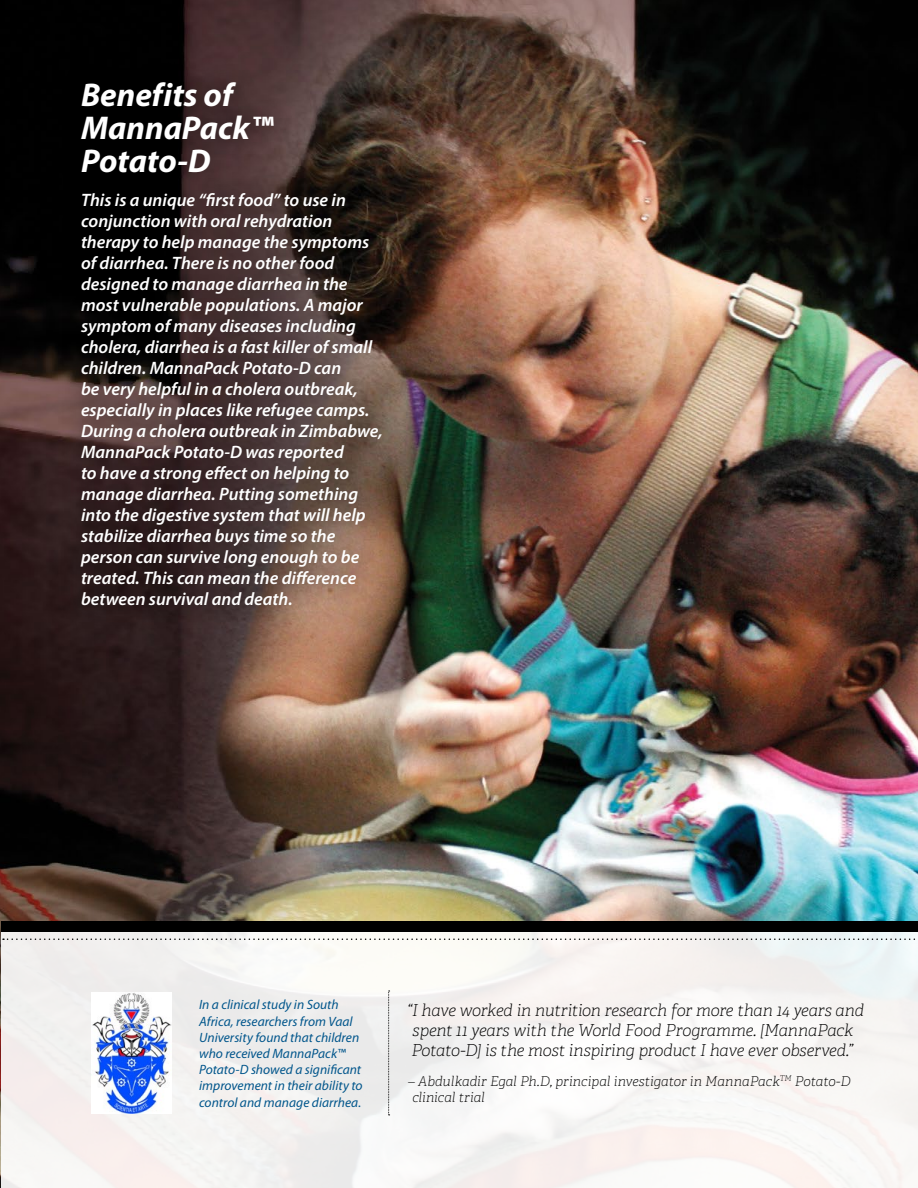
<style>
.page{position:relative;width:918px;height:1188px;background:#fff}
.page>*{position:absolute;margin:0;border:0;box-sizing:border-box;transform-origin:0 0}
.t1{font:italic 700 33px/33px "Myriad Pro";color:#fff}
.t2{font:italic 600 18px/21px "Myriad Pro";color:#fff}
.t3{font:italic 100 16.5px/19.8px "Adelle";letter-spacing:-.01em;color:#000}
.t4{font:italic 13.5px/16.2px "Myriad Pro";color:#00558b}
.t5{font:italic 100 13.5px/16.2px "Adelle";letter-spacing:-.005em;color:#000}
</style>
<div class="page">
<img style="left:0;top:0;width:918px;height:1188px">
<div style="left:2px;top:921px;width:916px;height:267px;background:#f7f4f2"></div>
<div style="left:2px;top:921px;width:916px;height:11px;background:#000"></div>
<svg style="left:388px;top:991px;width:2px;height:125px"></svg>
<img style="left:92px;top:992px;width:80px;height:122px">
<div style="left:59px;top:61px;width:342px;height:566px;background:#000;opacity:.75"></div>
<svg style="left:3px;top:938px;width:915px;height:2px"></svg>
<h1 class="t1" style="left:81px;top:77px;width:194px">Benefits of<br>MannaPack™<br>Potato-D</h1>
<p class="t2" style="left:81px;top:189px;width:303px">This is a unique “first food” to use in conjunction with oral rehydration therapy to help manage the symptoms of diarrhea. There is no other food designed to manage diarrhea in the most vulnerable populations. A major symptom of many diseases including cholera, diarrhea is a fast killer of small children. MannaPack Potato-D can<br>be very helpful in a cholera outbreak, especially in places like refugee camps.<br>During a cholera outbreak in Zimbabwe, MannaPack Potato-D was reported<br>to have a strong effect on helping to manage diarrhea. Putting something into the digestive system that will help stabilize diarrhea buys time so the person can survive long enough to be treated. This can mean the difference between survival and death.</p>
<p class="t4" style="left:199px;top:997px;width:165px">In a clinical study in South<br>Africa, researchers from Vaal<br>University found that children who received MannaPack™<br>Potato-D showed a significant improvement in their ability to control and manage diarrhea.</p>
<p class="t3" style="left:407px;top:1001px;width:458px">“I have worked in nutrition research for more than 14 years and spent 11 years with the World Food Programme. [MannaPack<br>Potato-D] is the most inspiring product I have ever observed.”</p>
<p class="t5" style="left:412px;top:1073px;width:440px;text-indent:-4px">– Abdulkadir Egal Ph.D, principal investigator in MannaPack<sup>TM</sup> Potato-D clinical trial</p>
</div>
